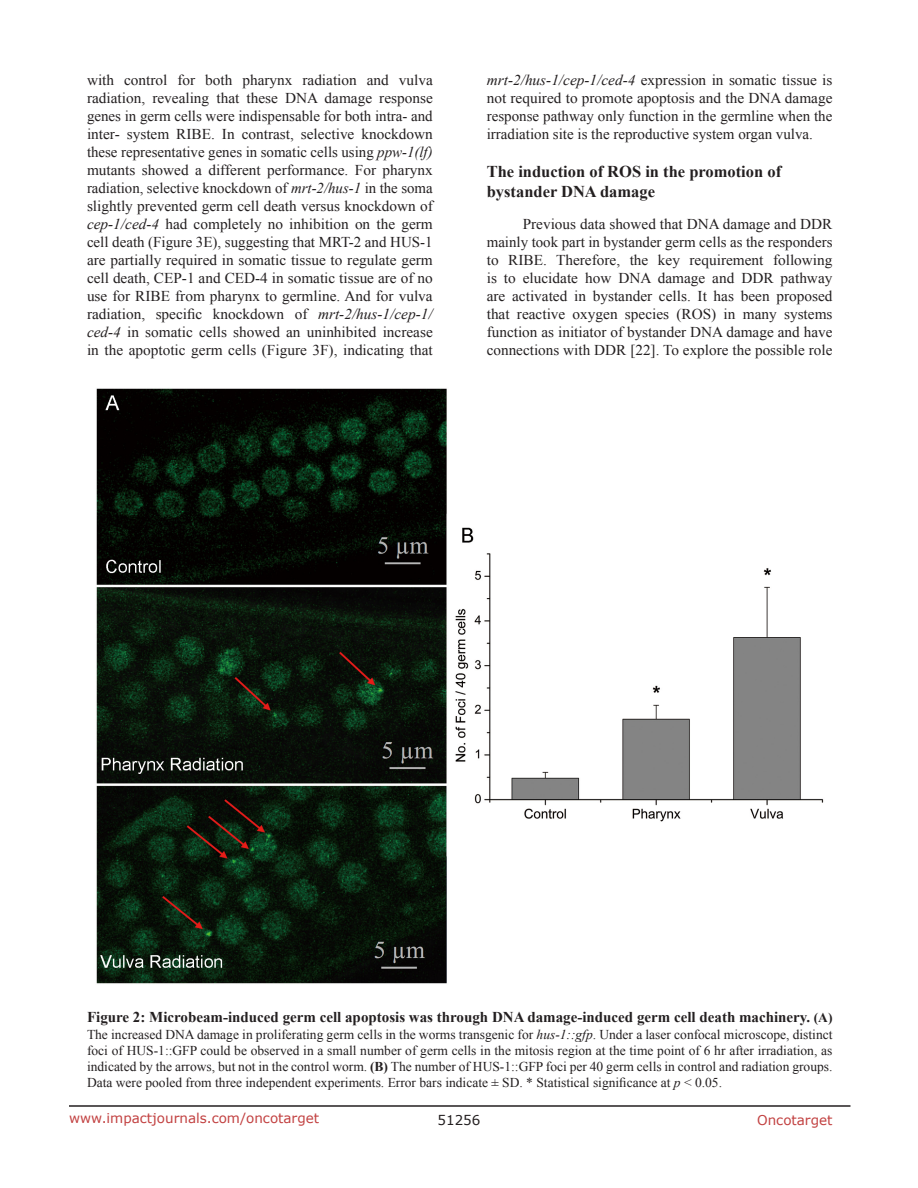
<style>
.page{position:relative;width:918px;height:1188px;background:#fff}
.page>*{position:absolute;margin:0;border:0;box-sizing:border-box;transform-origin:0 0}
.SubHeading{font:700 16.5px/19.8px "Times New Roman";color:#231f20}
.BodyText{font:15px/18px "Times New Roman";color:#231f20;text-align:justify}
.figuretext{font:700 15px "Times New Roman";color:#231f20}
.figuretext-2{font:13.5px/16.2px "Times New Roman";color:#231f20;text-align:justify}
.t1{font:13.5px "Verdana";color:#c24141}
.t2{font:13.5px "Verdana";color:#231f20}
.s1{font-style:italic}
.s2{font-size:13.5px}
.s3{font-weight:700}
</style>
<div class="page">
<hr style="left:69px;top:1105px;width:781px;height:2px;background:#231f20">
<img style="left:96px;top:388px;width:728px;height:596px">
<p class="BodyText" style="left:87px;top:71px;width:347px">with control for both pharynx radiation and vulva radiation, revealing that these DNA damage response genes in germ cells were indispensable for both intra- and inter- system RIBE. In contrast, selective knockdown these representative genes in somatic cells using <span class="s1">ppw-1(lf) </span>mutants showed a different performance. For pharynx radiation, selective knockdown of <span class="s1">mrt-2/hus-1</span> in the soma slightly prevented germ cell death versus knockdown of <span class="s1">cep-1/ced-4</span> had completely no inhibition on the germ cell death (Figure 3E), suggesting that MRT-2 and HUS-1 are partially required in somatic tissue to regulate germ cell death, CEP-1 and CED-4 in somatic tissue are of no use for RIBE from pharynx to germline. And for vulva radiation, specific knockdown of <span class="s1">mrt-2/hus-1/cep-1/ ced-4</span> in somatic cells showed an uninhibited increase in the apoptotic germ cells (Figure 3F), indicating that</p>
<p class="BodyText" style="left:487px;top:71px;width:347px"><span class="s1">mrt-2/hus-1/cep-1/ced-4</span> expression in somatic tissue is not required to promote apoptosis and the DNA damage response pathway only function in the germline when the irradiation site is the reproductive system organ vulva.</p>
<p class="SubHeading" style="left:487px;top:161px;width:296px">The induction of ROS in the promotion of bystander DNA damage</p>
<p class="BodyText" style="left:487px;top:214px;width:347px;text-indent:36px">Previous data showed that DNA damage and DDR mainly took part in bystander germ cells as the responders to RIBE. Therefore, the key requirement following is to elucidate how DNA damage and DDR pathway are activated in bystander cells. It has been proposed that reactive oxygen species (ROS) in many systems function as initiator of bystander DNA damage and have connections with DDR [22]. To explore the possible role</p>
<p class="figuretext" style="left:87px;top:1007px;width:747px">Figure 2: Microbeam-induced germ cell apoptosis was through DNA damage-induced germ cell death machinery. <span class="s2">(A)</span></p>
<p class="figuretext-2" style="left:87px;top:1026px;width:747px">The increased DNA damage in proliferating germ cells in the worms transgenic for <span class="s1">hus-1::gfp</span>. Under a laser confocal microscope, distinct foci of HUS-1::GFP could be observed in a small number of germ cells in the mitosis region at the time point of 6 hr after irradiation, as indicated by the arrows, but not in the control worm. <span class="s3">(B)</span> The number of HUS-1::GFP foci per 40 germ cells in control and radiation groups.<br>Data were pooled from three independent experiments. Error bars indicate ± SD. * Statistical significance at <span class="s1">p</span> &lt; 0.05.</p>
<p class="t1" style="left:69px;top:1109px;width:252px">www.impactjournals.com/oncotarget</p>
<p class="t2" style="left:438px;top:1111px;width:44px">51256</p>
<p class="t1" style="left:757px;top:1111px;width:77px">Oncotarget</p>
</div>
